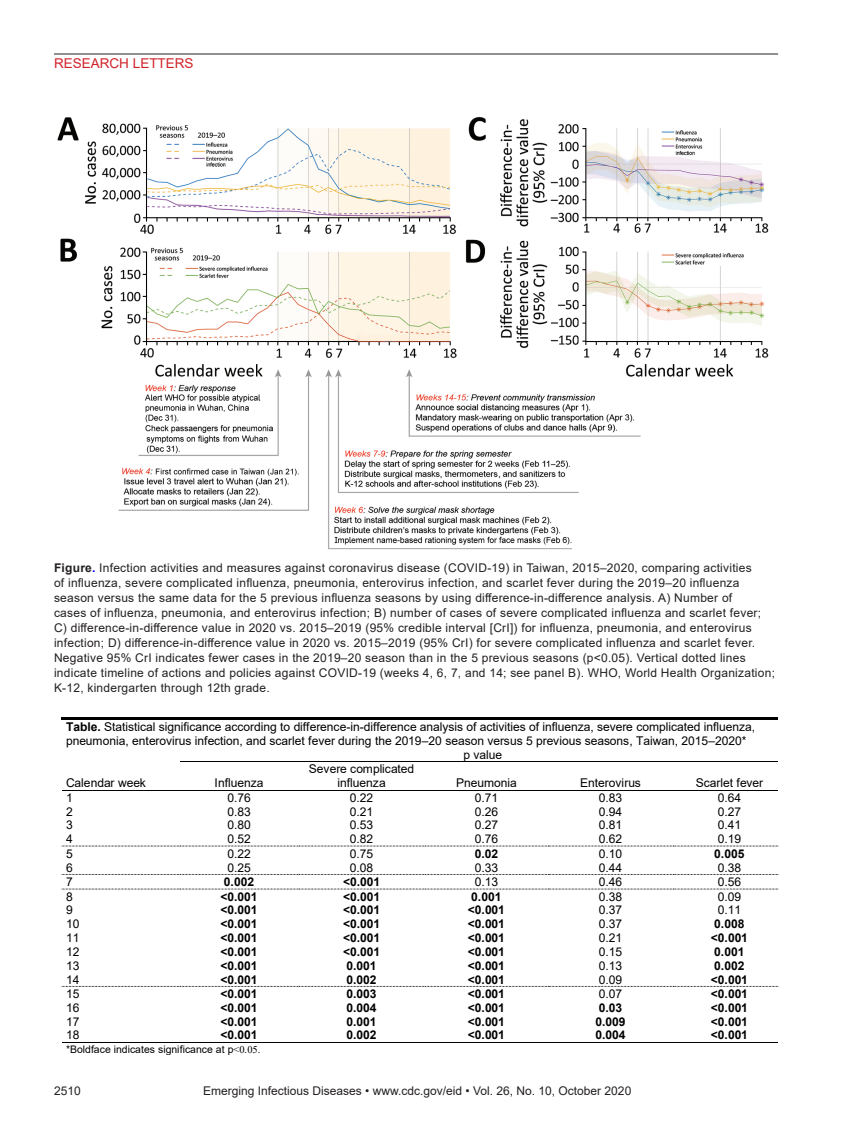
<style>
.page{position:relative;width:851px;height:1134px;background:#fff}
.page>*{position:absolute;margin:0;border:0;box-sizing:border-box;transform-origin:0 0}
.t1{font:13.5px "Arial";color:#d1232a}
.Figure_Legend{font:12px/15px "Arial";letter-spacing:.02em;color:#231f20}
.t2{font:12px/13.6px "Arial";letter-spacing:-.005em;color:#000}
.t3{font:700 12px "Arial";letter-spacing:-.005em;color:#000}
.Figure_Legend-2{font:12px "Arial";color:#231f20}
.t4{font:10.5px "Arial";color:#000}
.s1{font-weight:700}
.s2{font-weight:700;color:#00f}
.s3{font-family:"Times New Roman"}
</style>
<div class="page">
<hr style="left:54px;top:54px;width:724px;height:1px;background:#231f20">
<img style="left:57px;top:116px;width:712px;height:434px">
<hr style="left:62px;top:718px;width:716px;height:2px;background:#000">
<hr style="left:180px;top:761px;width:118px;height:1px;background:#000">
<hr style="left:299px;top:761px;width:125px;height:1px;background:#000">
<hr style="left:425px;top:761px;width:123px;height:1px;background:#000">
<hr style="left:549px;top:761px;width:124px;height:1px;background:#000">
<hr style="left:673px;top:761px;width:105px;height:1px;background:#000">
<hr style="left:62px;top:790px;width:118px;height:1px;background:#000">
<hr style="left:180px;top:790px;width:118px;height:1px;background:#000">
<hr style="left:299px;top:790px;width:125px;height:1px;background:#000">
<hr style="left:425px;top:790px;width:123px;height:1px;background:#000">
<hr style="left:549px;top:790px;width:124px;height:1px;background:#000">
<hr style="left:673px;top:790px;width:105px;height:1px;background:#000">
<svg style="left:62px;top:846px;width:716px;height:1px"></svg>
<svg style="left:62px;top:874px;width:716px;height:1px"></svg>
<svg style="left:62px;top:889px;width:716px;height:1px"></svg>
<svg style="left:62px;top:986px;width:716px;height:1px"></svg>
<hr style="left:62px;top:1042px;width:118px;height:1px;background:#000">
<hr style="left:180px;top:1042px;width:118px;height:1px;background:#000">
<hr style="left:299px;top:1042px;width:125px;height:1px;background:#000">
<hr style="left:425px;top:1042px;width:123px;height:1px;background:#000">
<hr style="left:549px;top:1042px;width:124px;height:1px;background:#000">
<hr style="left:673px;top:1042px;width:105px;height:1px;background:#000">
<p class="t1" style="left:54px;top:54px;width:141px">RESEARCH LETTERS</p>
<p class="Figure_Legend" style="left:54px;top:560px;width:722px"><span class="s1">Figure</span><span class="s2">.</span> Infection activities and measures against coronavirus disease (COVID-19) in Taiwan, 2015–2020, comparing activities<br>of influenza, severe complicated influenza, pneumonia, enterovirus infection, and scarlet fever during the 2019–20 influenza season versus the same data for the 5 previous influenza seasons by using difference-in-difference analysis. A) Number of<br>cases of influenza, pneumonia, and enterovirus infection; B) number of cases of severe complicated influenza and scarlet fever; C) difference-in-difference value in 2020 vs. 2015–2019 (95% credible interval [CrI]) for influenza, pneumonia, and enterovirus infection; D) difference-in-difference value in 2020 vs. 2015–2019 (95% CrI) for severe complicated influenza and scarlet fever.<br>Negative 95% CrI indicates fewer cases in the 2019–20 season than in the 5 previous seasons (p&lt;0.05). Vertical dotted lines indicate timeline of actions and policies against COVID-19 (weeks 4, 6, 7, and 14; see panel B). WHO, World Health Organization; K-12, kindergarten through 12th grade.</p>
<p class="t2" style="left:66px;top:720px;width:690px"><span class="s1">Table.</span> Statistical significance according to difference-in-difference analysis of activities of influenza, severe complicated influenza, pneumonia, enterovirus infection, and scarlet fever during the 2019–20 season versus 5 previous seasons, Taiwan, 2015–2020*</p>
<p class="t2" style="left:66px;top:776px;width:81px">Calendar week</p>
<p class="t2" style="left:463px;top:748px;width:40px">p value</p>
<p class="t2" style="left:309px;top:762px;width:107px;text-align:center">Severe complicated influenza</p>
<p class="t2" style="left:456px;top:776px;width:62px">Pneumonia</p>
<p class="t2" style="left:580px;top:776px;width:62px">Enterovirus</p>
<p class="t2" style="left:695px;top:776px;width:69px">Scarlet fever</p>
<p class="t2" style="left:214px;top:776px;width:50px">Influenza</p>
<p class="t2" style="left:66px;top:791px;width:8px">1</p>
<p class="t2" style="left:227px;top:791px;width:25px">0.76</p>
<p class="t2" style="left:350px;top:791px;width:25px">0.22</p>
<p class="t2" style="left:474px;top:791px;width:25px">0.71</p>
<p class="t2" style="left:598px;top:791px;width:25px">0.83</p>
<p class="t2" style="left:717px;top:791px;width:25px">0.64</p>
<p class="t2" style="left:66px;top:805px;width:8px">2</p>
<p class="t2" style="left:227px;top:805px;width:25px">0.83</p>
<p class="t2" style="left:350px;top:805px;width:25px">0.21</p>
<p class="t2" style="left:474px;top:805px;width:25px">0.26</p>
<p class="t2" style="left:598px;top:805px;width:25px">0.94</p>
<p class="t2" style="left:717px;top:805px;width:25px">0.27</p>
<p class="t2" style="left:66px;top:818px;width:8px">3</p>
<p class="t2" style="left:227px;top:818px;width:25px">0.80</p>
<p class="t2" style="left:350px;top:818px;width:25px">0.53</p>
<p class="t2" style="left:474px;top:818px;width:25px">0.27</p>
<p class="t2" style="left:598px;top:818px;width:25px">0.81</p>
<p class="t2" style="left:717px;top:818px;width:25px">0.41</p>
<p class="t2" style="left:66px;top:832px;width:8px">4</p>
<p class="t2" style="left:227px;top:832px;width:25px">0.52</p>
<p class="t2" style="left:350px;top:832px;width:25px">0.82</p>
<p class="t2" style="left:474px;top:832px;width:25px">0.76</p>
<p class="t2" style="left:598px;top:832px;width:25px">0.62</p>
<p class="t2" style="left:717px;top:832px;width:25px">0.19</p>
<p class="t2" style="left:66px;top:847px;width:8px">5</p>
<p class="t2" style="left:227px;top:847px;width:25px">0.22</p>
<p class="t2" style="left:350px;top:847px;width:25px">0.75</p>
<p class="t3" style="left:474px;top:845px;width:25px">0.02</p>
<p class="t2" style="left:598px;top:847px;width:25px">0.10</p>
<p class="t3" style="left:714px;top:845px;width:32px">0.005</p>
<p class="t2" style="left:66px;top:860px;width:8px">6</p>
<p class="t2" style="left:227px;top:860px;width:25px">0.25</p>
<p class="t2" style="left:350px;top:860px;width:25px">0.08</p>
<p class="t2" style="left:474px;top:860px;width:25px">0.33</p>
<p class="t2" style="left:598px;top:860px;width:25px">0.44</p>
<p class="t2" style="left:717px;top:860px;width:25px">0.38</p>
<p class="t2" style="left:66px;top:875px;width:8px">7</p>
<p class="t3" style="left:224px;top:874px;width:32px">0.002</p>
<p class="t3" style="left:343px;top:874px;width:39px">&lt;0.001</p>
<p class="t2" style="left:474px;top:875px;width:25px">0.13</p>
<p class="t2" style="left:598px;top:875px;width:25px">0.46</p>
<p class="t2" style="left:717px;top:875px;width:25px">0.56</p>
<p class="t2" style="left:66px;top:890px;width:8px">8</p>
<p class="t3" style="left:220px;top:888px;width:39px">&lt;0.001</p>
<p class="t3" style="left:343px;top:888px;width:39px">&lt;0.001</p>
<p class="t3" style="left:471px;top:888px;width:32px">0.001</p>
<p class="t2" style="left:598px;top:890px;width:25px">0.38</p>
<p class="t2" style="left:717px;top:890px;width:25px">0.09</p>
<p class="t2" style="left:66px;top:903px;width:8px">9</p>
<p class="t3" style="left:220px;top:902px;width:39px">&lt;0.001</p>
<p class="t3" style="left:343px;top:902px;width:39px">&lt;0.001</p>
<p class="t3" style="left:468px;top:902px;width:39px">&lt;0.001</p>
<p class="t2" style="left:598px;top:903px;width:25px">0.37</p>
<p class="t2" style="left:717px;top:903px;width:25px">0.11</p>
<p class="t2" style="left:66px;top:917px;width:15px">10</p>
<p class="t3" style="left:220px;top:916px;width:39px">&lt;0.001</p>
<p class="t3" style="left:343px;top:916px;width:39px">&lt;0.001</p>
<p class="t3" style="left:468px;top:916px;width:39px">&lt;0.001</p>
<p class="t2" style="left:598px;top:917px;width:25px">0.37</p>
<p class="t3" style="left:714px;top:916px;width:32px">0.008</p>
<p class="t2" style="left:66px;top:931px;width:15px">11</p>
<p class="t3" style="left:220px;top:929px;width:39px">&lt;0.001</p>
<p class="t3" style="left:343px;top:929px;width:39px">&lt;0.001</p>
<p class="t3" style="left:468px;top:929px;width:39px">&lt;0.001</p>
<p class="t2" style="left:598px;top:931px;width:25px">0.21</p>
<p class="t3" style="left:710px;top:929px;width:39px">&lt;0.001</p>
<p class="t2" style="left:66px;top:945px;width:15px">12</p>
<p class="t3" style="left:220px;top:943px;width:39px">&lt;0.001</p>
<p class="t3" style="left:343px;top:943px;width:39px">&lt;0.001</p>
<p class="t3" style="left:468px;top:943px;width:39px">&lt;0.001</p>
<p class="t2" style="left:598px;top:945px;width:25px">0.15</p>
<p class="t3" style="left:714px;top:943px;width:32px">0.001</p>
<p class="t2" style="left:66px;top:959px;width:15px">13</p>
<p class="t3" style="left:220px;top:957px;width:39px">&lt;0.001</p>
<p class="t3" style="left:346px;top:957px;width:32px">0.001</p>
<p class="t3" style="left:468px;top:957px;width:39px">&lt;0.001</p>
<p class="t2" style="left:598px;top:959px;width:25px">0.13</p>
<p class="t3" style="left:714px;top:957px;width:32px">0.002</p>
<p class="t2" style="left:66px;top:972px;width:15px">14</p>
<p class="t3" style="left:220px;top:971px;width:39px">&lt;0.001</p>
<p class="t3" style="left:346px;top:971px;width:32px">0.002</p>
<p class="t3" style="left:468px;top:971px;width:39px">&lt;0.001</p>
<p class="t2" style="left:598px;top:972px;width:25px">0.09</p>
<p class="t3" style="left:710px;top:971px;width:39px">&lt;0.001</p>
<p class="t2" style="left:66px;top:987px;width:15px">15</p>
<p class="t3" style="left:220px;top:985px;width:39px">&lt;0.001</p>
<p class="t3" style="left:346px;top:985px;width:32px">0.003</p>
<p class="t3" style="left:468px;top:985px;width:39px">&lt;0.001</p>
<p class="t2" style="left:598px;top:987px;width:25px">0.07</p>
<p class="t3" style="left:710px;top:985px;width:39px">&lt;0.001</p>
<p class="t2" style="left:66px;top:1001px;width:15px">16</p>
<p class="t3" style="left:220px;top:999px;width:39px">&lt;0.001</p>
<p class="t3" style="left:346px;top:999px;width:32px">0.004</p>
<p class="t3" style="left:468px;top:999px;width:39px">&lt;0.001</p>
<p class="t3" style="left:598px;top:999px;width:25px">0.03</p>
<p class="t3" style="left:710px;top:999px;width:39px">&lt;0.001</p>
<p class="t2" style="left:66px;top:1015px;width:15px">17</p>
<p class="t3" style="left:220px;top:1013px;width:39px">&lt;0.001</p>
<p class="t3" style="left:346px;top:1013px;width:32px">0.001</p>
<p class="t3" style="left:468px;top:1013px;width:39px">&lt;0.001</p>
<p class="t3" style="left:595px;top:1013px;width:32px">0.009</p>
<p class="t3" style="left:710px;top:1013px;width:39px">&lt;0.001</p>
<p class="t2" style="left:66px;top:1028px;width:15px">18</p>
<p class="t3" style="left:220px;top:1027px;width:39px">&lt;0.001</p>
<p class="t3" style="left:346px;top:1027px;width:32px">0.002</p>
<p class="t3" style="left:468px;top:1027px;width:39px">&lt;0.001</p>
<p class="t3" style="left:595px;top:1027px;width:32px">0.004</p>
<p class="t3" style="left:710px;top:1027px;width:39px">&lt;0.001</p>
<p class="t4" style="left:66px;top:1042px;width:196px">*Boldface indicates significance at p<span class="s3">&lt;0.05.</span></p>
<p class="Figure_Legend" style="left:54px;top:1084px;width:28px">2510</p>
<p class="Figure_Legend-2" style="left:203px;top:1083px;width:429px">Emerging Infectious Diseases • www.cdc.gov/eid • Vol. 26, No. 10, October 2020</p>
</div>
